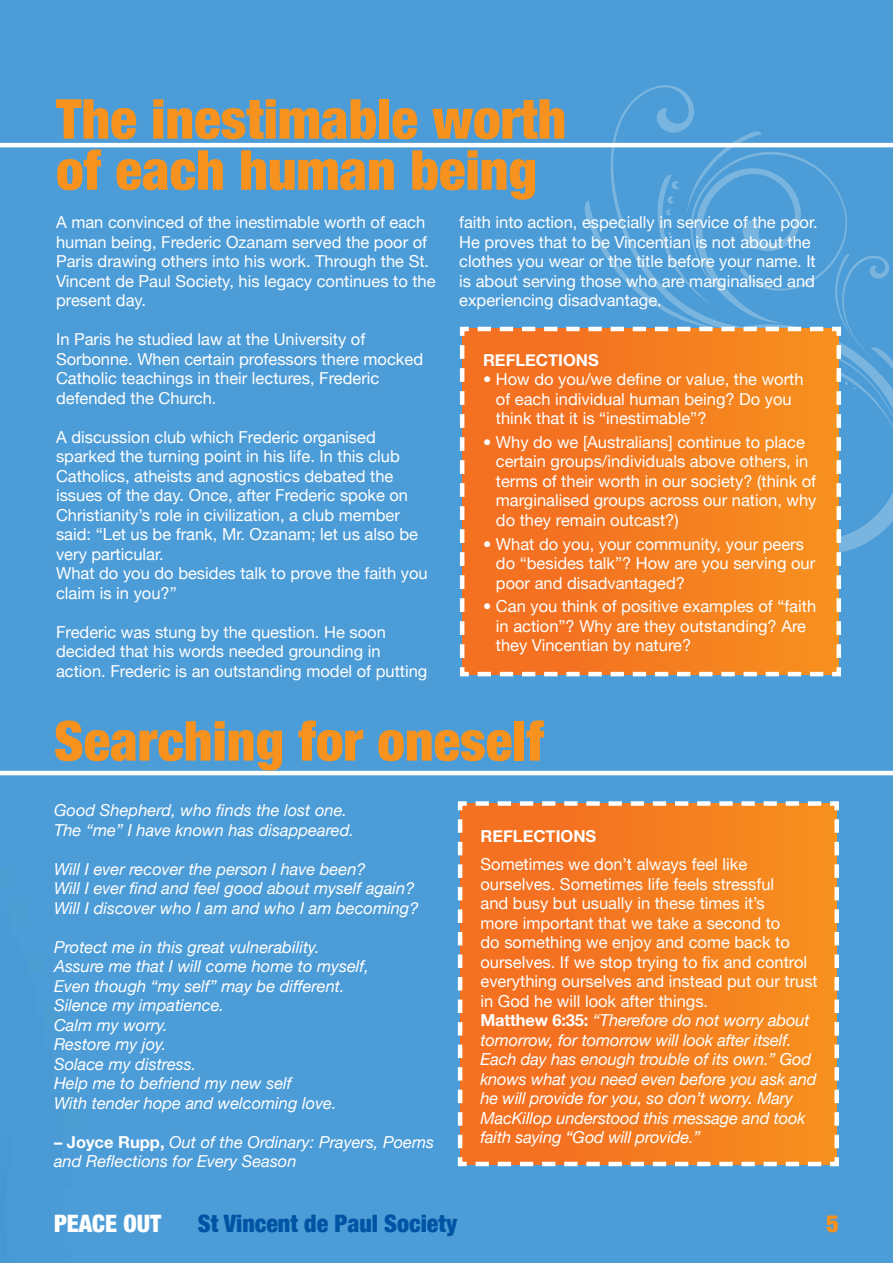
<style>
.page{position:relative;width:893px;height:1263px;background:#4c9cd7}
.page>*{position:absolute;margin:0;border:0;box-sizing:border-box;transform-origin:0 0}
.t1{font:900 condensed 55.2px/51px "Helvetica Neue";color:#f7921e}
.t2{font:900 condensed 24px "Helvetica Neue";color:#0054a4}
.t3{font:900 condensed 24px "Helvetica Neue";color:#fff}
.t4{font:900 condensed 24px "Helvetica Neue";color:#f7921e}
.t5{font:16.5px/19.5px "Helvetica Neue";color:#fff}
.t6{font:italic 16.5px/19.5px "Helvetica Neue";color:#fff}
.t7{font:700 16.5px "Helvetica Neue";color:#fff}
.s1{font-weight:700;font-style:normal}
.s2{font-weight:700}
.s3{font-style:italic}
</style>
<div class="page">
<svg style="left:575px;top:74px;width:318px;height:498px;background:#519ed7"></svg>
<hr style="left:0;top:143px;width:893px;height:4px;background:#fff">
<hr style="left:0;top:771px;width:893px;height:4px;background:#fff">
<svg style="left:456px;top:799px;width:385px;height:369px;background:#e38135"></svg>
<svg style="left:458px;top:324px;width:385px;height:355px;background:#ef812c"></svg>
<h1 class="t1" style="left:56px;top:93px;width:512px">The inestimable worth of each human being</h1>
<p class="t5" style="left:56px;top:212px;width:381px">A man convinced of the inestimable worth of each human being, Frederic Ozanam served the poor of Paris drawing others into his work. Through the St.<br>Vincent de Paul Society, his legacy continues to the present day.</p>
<p class="t5" style="left:56px;top:329px;width:369px">In Paris he studied law at the University of Sorbonne. When certain professors there mocked Catholic teachings in their lectures, Frederic defended the Church.</p>
<p class="t5" style="left:56px;top:427px;width:373px">A discussion club which Frederic organised sparked the turning point in his life. In this club Catholics, atheists and agnostics debated the issues of the day. Once, after Frederic spoke on Christianity’s role in civilization, a club member said: “Let us be frank, Mr. Ozanam; let us also be very particular.<br>What do you do besides talk to prove the faith you claim is in you?”</p>
<p class="t5" style="left:56px;top:622px;width:373px">Frederic was stung by the question. He soon decided that his words needed grounding in action. Frederic is an outstanding model of putting</p>
<p class="t5" style="left:459px;top:212px;width:360px">faith into action, especially in service of the poor.<br>He proves that to be Vincentian is not about the clothes you wear or the title before your name. It is about serving those who are marginalised and experiencing disadvantage.</p>
<p class="t7" style="left:483px;top:349px;width:86px">REFLECTIONS</p>
<p class="t5" style="left:496px;top:369px;width:309px;text-indent:-13px">• How do you/we define or value, the worth of each individual human being? Do you think that it is “inestimable”?</p>
<p class="t5" style="left:496px;top:432px;width:322px;text-indent:-13px">• Why do we [Australians] continue to place certain groups/individuals above others, in terms of their worth in our society? (think of marginalised groups across our nation, why do they remain outcast?)</p>
<p class="t5" style="left:496px;top:534px;width:321px;text-indent:-13px">• What do you, your community, your peers do “besides talk”? How are you serving our poor and disadvantaged?</p>
<p class="t5" style="left:496px;top:597px;width:322px;text-indent:-13px">• Can you think of positive examples of “faith in action”? Why are they outstanding? Are they Vincentian by nature?</p>
<h1 class="t1" style="left:54px;top:714px;width:491px">Searching for oneself</h1>
<p class="t6" style="left:54px;top:800px;width:302px">Good Shepherd, who finds the lost one.<br>The “me” I have known has disappeared.</p>
<p class="t6" style="left:54px;top:859px;width:366px">Will I ever recover the person I have been?<br>Will I ever find and feel good about myself again?<br>Will I discover who I am and who I am becoming?</p>
<p class="t6" style="left:54px;top:937px;width:317px">Protect me in this great vulnerability.<br>Assure me that I will come home to myself,<br>Even though “my self” may be different.<br>Silence my impatience.<br>Calm my worry.<br>Restore my joy.<br>Solace my distress.<br>Help me to befriend my new self<br>With tender hope and welcoming love.</p>
<p class="t6" style="left:54px;top:1132px;width:382px"><span class="s1">– JOYCE RUPP,</span> Out of the Ordinary: Prayers, Poems and Reflections for Every Season</p>
<p class="t7" style="left:480px;top:826px;width:86px">REFLECTIONS</p>
<p class="t5" style="left:480px;top:854px;width:339px">Sometimes we don’t always feel like ourselves. Sometimes life feels stressful<br>and busy but usually in these times it’s<br>more important that we take a second to<br>do something we enjoy and come back to ourselves. If we stop trying to fix and control everything ourselves and instead put our trust in God he will look after things.<br><span class="s2">MATTHEW 6:35:</span> <span class="s3">“Therefore do not worry about tomorrow, for tomorrow will look after itself.<br>Each day has enough trouble of its own.” God knows what you need even before you ask and he will provide for you, so don’t worry. Mary MacKillop understood this message and took faith saying “God will provide.”</span></p>
<h2 class="t3" style="left:54px;top:1209px;width:109px">PEACE OUT</h2>
<h2 class="t2" style="left:198px;top:1209px;width:261px">St Vincent de Paul Society</h2>
<h2 class="t4" style="left:826px;top:1209px;width:14px">5</h2>
</div>
